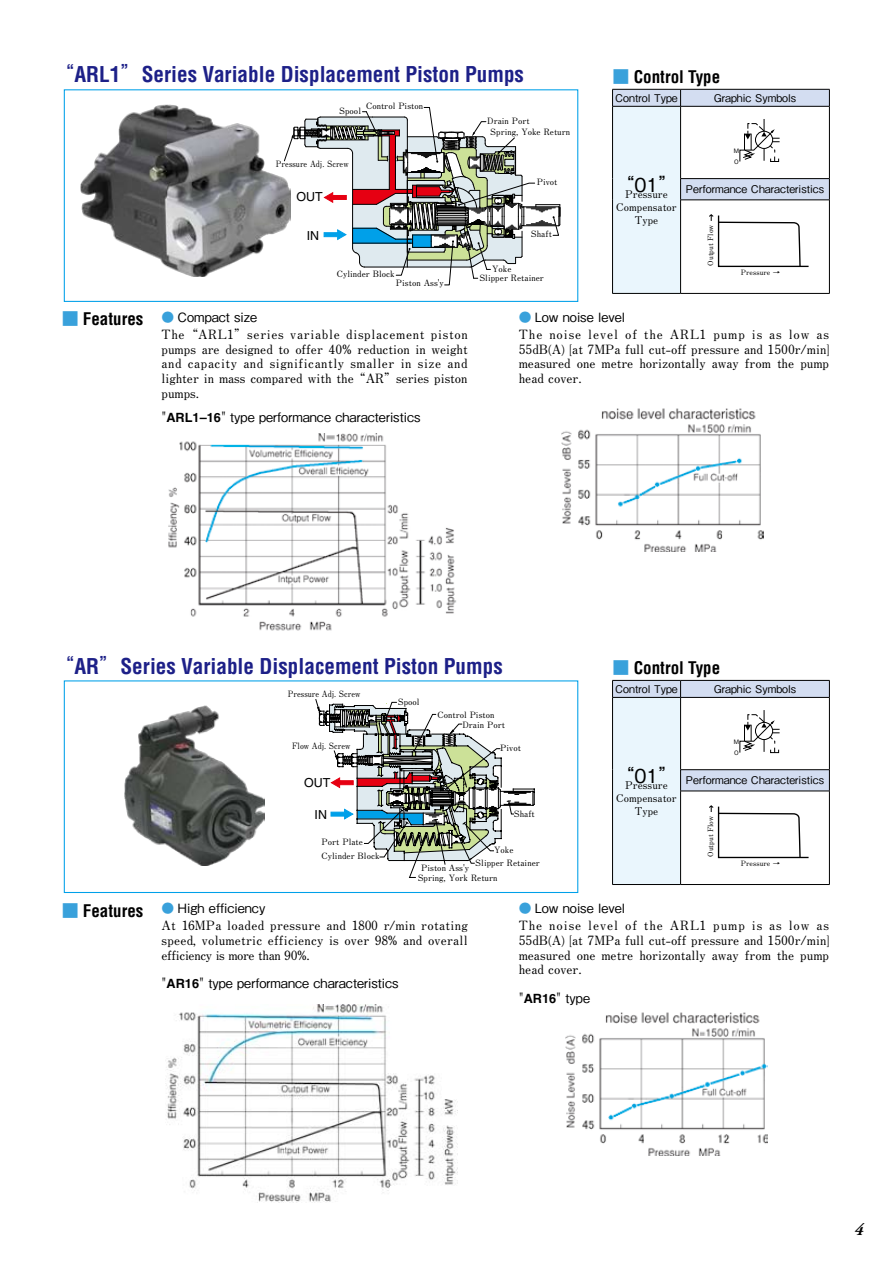
<style>
.page{position:relative;width:893px;height:1263px;background:#fff}
.page>*{position:absolute;margin:0;border:0;box-sizing:border-box;transform-origin:0 0}
.t1{font:700 condensed 21.3px "Helvetica";color:#1d2088}
.t2{font:500 19.2px "Gothic BBB Pro";color:#000}
.t3{font:700 condensed 16.95px "Helvetica";color:#000}
.t4{font:italic 700 16.95px "Adobe Garamond Pro";color:#000}
.t5{font:700 12.75px/14.9px "Futo Min A101 Pro";letter-spacing:-.005em;color:#000;text-align:justify}
.t6{font:500 12.75px "Gothic BBB Pro";color:#000}
.t7{font:12.45px "Helvetica";color:#000}
.t8{font:500 10.65px "Gothic BBB Pro";color:#000}
.t9{font:700 10.65px/12.8px "Futo Min A101 Pro";color:#000;text-align:center}
.t10{font:700 8.7px/10.9px "Futo Min A101 Pro";color:#000}
.t11{font:700 8.7px "Futo Min A101 Pro";color:#000;scale:.9 1}
.t12{font:700 7.35px "Futo Min A101 Pro";color:#000}
.t13{font:500 6.15px/11.2px "Gothic BBB Pro";color:#000}
.s1{font-family:"Gothic BBB Pro";font-weight:500;font-stretch:normal}
.s2{font-family:"Gothic BBB Pro";font-weight:500;font-stretch:normal;color:#39a1db}
.s3{color:#39a1db}
.s4{font-family:"Helvetica";font-weight:700}
.s5{font-size:16.95px;color:#39a1db}
.s6{font-family:"Helvetica";font-weight:700;font-stretch:condensed;font-size:16.95px}
</style>
<div class="page">
<img style="left:565px;top:1012px;width:202px;height:143px">
<div style="left:64px;top:89px;width:514px;height:213px;border:1px solid #00a0e9"></div>
<div style="left:64px;top:680px;width:514px;height:213px;border:1px solid #00a0e9"></div>
<div style="left:612px;top:106px;width:69px;height:187px;background:#eaf6fd"></div>
<hr style="left:680px;top:200px;width:75px;height:1px;background:#000">
<hr style="left:680px;top:200px;width:1px;height:93px;background:#000">
<hr style="left:755px;top:200px;width:75px;height:1px;background:#000">
<hr style="left:612px;top:200px;width:1px;height:93px;background:#000">
<hr style="left:612px;top:293px;width:69px;height:1px;background:#000">
<hr style="left:829px;top:200px;width:1px;height:93px;background:#000">
<hr style="left:681px;top:293px;width:74px;height:1px;background:#000">
<hr style="left:755px;top:293px;width:75px;height:1px;background:#000">
<div style="left:612px;top:697px;width:69px;height:187px;background:#eaf6fd"></div>
<hr style="left:680px;top:791px;width:75px;height:1px;background:#000">
<hr style="left:680px;top:791px;width:1px;height:93px;background:#000">
<hr style="left:755px;top:791px;width:75px;height:1px;background:#000">
<hr style="left:612px;top:791px;width:1px;height:93px;background:#000">
<hr style="left:612px;top:884px;width:69px;height:1px;background:#000">
<hr style="left:829px;top:791px;width:1px;height:93px;background:#000">
<hr style="left:681px;top:884px;width:74px;height:1px;background:#000">
<hr style="left:755px;top:884px;width:75px;height:1px;background:#000">
<svg style="left:612px;top:89px;width:218px;height:111px"></svg>
<svg style="left:612px;top:680px;width:218px;height:111px"></svg>
<svg style="left:709px;top:214px;width:100px;height:54px"></svg>
<svg style="left:709px;top:805px;width:100px;height:54px"></svg>
<img style="left:168px;top:433px;width:289px;height:198px">
<img style="left:561px;top:408px;width:203px;height:143px">
<img style="left:125px;top:705px;width:139px;height:161px">
<img style="left:166px;top:1004px;width:292px;height:199px">
<img style="left:81px;top:104px;width:203px;height:173px">
<svg style="left:284px;top:107px;width:277px;height:178px"></svg>
<svg style="left:315px;top:699px;width:220px;height:179px"></svg>
<h1 class="t1" style="left:53px;top:62px;width:472px"><span class="s1">“</span>ARL1<span class="s1">”</span>Series Variable Displacement Piston Pumps</h1>
<p class="t10" style="left:366px;top:99px;width:59px">Control Piston</p>
<p class="t10" style="left:339px;top:104px;width:23px">Spool</p>
<p class="t11" style="left:276px;top:156px;width:82px">Pressure Adj. Screw</p>
<p class="t7" style="left:296px;top:189px;width:28px">OUT</p>
<p class="t7" style="left:307px;top:228px;width:14px">IN</p>
<p class="t10" style="left:337px;top:267px;width:60px">Cylinder Block</p>
<p class="t10" style="left:396px;top:276px;width:50px">Piston Ass'y</p>
<p class="t10" style="left:490px;top:114px;width:81px;text-indent:-3px">Drain Port<br>Spring, Yoke Return</p>
<p class="t10" style="left:537px;top:175px;width:22px">Pivot</p>
<p class="t10" style="left:531px;top:227px;width:23px">Shaft</p>
<p class="t10" style="left:479px;top:262px;width:66px;line-height:9.4px;text-indent:13px">Yoke<br>Slipper Retainer</p>
<h3 class="t3" style="left:612px;top:66px;width:109px"><span class="s2">■</span> Control Type</h3>
<p class="t8" style="left:615px;top:89px;width:64px">Control Type</p>
<p class="t8" style="left:714px;top:89px;width:84px">Graphic Symbols</p>
<h2 class="t2" style="left:615px;top:169px;width:64px">“01”</h2>
<p class="t9" style="left:616px;top:186px;width:62px">Pressure<br>Compensator<br>Type</p>
<p class="t13" style="left:734px;top:144px;width:7px">M<br>O</p>
<p class="t8" style="left:686px;top:181px;width:140px">Performance Characteristics</p>
<p class="t12" style="left:705px;top:266px;width:42px;rotate:-90deg">Output Flow</p>
<p class="t12" style="left:741px;top:266px;width:41px">Pressure →</p>
<h3 class="t3" style="left:62px;top:309px;width:83px"><span class="s2">■</span> Features</h3>
<p class="t6" style="left:162px;top:307px;width:97px"><span class="s3">●</span> Compact size</p>
<p class="t5" style="left:161px;top:325px;width:308px">The“ARL1”series variable displacement piston pumps are designed to offer 40% reduction in weight and capacity and significantly smaller in size and lighter in mass compared with the“AR”series piston pumps.</p>
<p class="t6" style="left:161px;top:407px;width:261px">"<span class="s4">ARL1–16</span>" type performance characteristics</p>
<p class="t10" style="left:453px;top:328px;width:23px">Spool</p>
<p class="t10" style="left:346px;top:356px;width:82px">Pressure Adj. Screw</p>
<p class="t6" style="left:519px;top:307px;width:108px"><span class="s3">●</span> Low noise level</p>
<p class="t5" style="left:519px;top:325px;width:312px">The noise level of the ARL1 pump is as low as 55dB(A) [at 7MPa full cut-off pressure and 1500r/min] measured one metre horizontally away from the pump head cover.</p>
<p class="t10" style="left:517px;top:327px;width:59px">Control Piston</p>
<p class="t10" style="left:575px;top:340px;width:44px">Drain Port</p>
<h1 class="t1" style="left:53px;top:653px;width:451px"><span class="s1">“</span>AR<span class="s1">”</span>Series Variable Displacement Piston Pumps</h1>
<p class="t11" style="left:288px;top:687px;width:82px">Pressure Adj. Screw</p>
<p class="t11" style="left:292px;top:739px;width:67px">Flow Adj. Screw</p>
<p class="t7" style="left:304px;top:775px;width:28px">OUT</p>
<p class="t7" style="left:315px;top:808px;width:14px">IN</p>
<p class="t10" style="left:322px;top:835px;width:43px">Port Plate</p>
<p class="t10" style="left:322px;top:849px;width:60px">Cylinder Block</p>
<p class="t10" style="left:398px;top:695px;width:23px">Spool</p>
<p class="t10" style="left:462px;top:708px;width:44px;line-height:9.9px;text-indent:-25px">Control Piston<br>Drain Port</p>
<p class="t10" style="left:500px;top:741px;width:22px">Pivot</p>
<p class="t10" style="left:514px;top:807px;width:23px">Shaft</p>
<p class="t10" style="left:475px;top:842px;width:66px;line-height:13.5px;text-indent:19px">Yoke<br>Slipper Retainer</p>
<p class="t10" style="left:418px;top:861px;width:81px;line-height:10.1px;text-indent:4px">Piston Ass'y<br>Spring, York Return</p>
<h3 class="t3" style="left:612px;top:657px;width:109px"><span class="s2">■</span> Control Type</h3>
<p class="t8" style="left:615px;top:680px;width:64px">Control Type</p>
<p class="t8" style="left:714px;top:680px;width:84px">Graphic Symbols</p>
<h2 class="t2" style="left:615px;top:760px;width:64px">“01”</h2>
<p class="t9" style="left:616px;top:777px;width:62px">Pressure<br>Compensator<br>Type</p>
<p class="t13" style="left:734px;top:735px;width:7px">M<br>O</p>
<p class="t8" style="left:686px;top:772px;width:140px">Performance Characteristics</p>
<p class="t12" style="left:705px;top:857px;width:42px;rotate:-90deg">Output Flow</p>
<p class="t12" style="left:741px;top:857px;width:41px">Pressure →</p>
<p class="t6" style="left:62px;top:898px;width:205px"><span class="s5">■</span> <span class="s6">Features</span> <span class="s3">●</span> High efficiency</p>
<p class="t5" style="left:162px;top:916px;width:308px">At 16MPa loaded pressure and 1800 r/min rotating speed, volumetric efficiency is over 98% and overall efficiency is more than 90%.</p>
<p class="t6" style="left:162px;top:973px;width:239px">"<span class="s4">AR16</span>" type performance characteristics</p>
<p class="t6" style="left:519px;top:898px;width:108px"><span class="s3">●</span> Low noise level</p>
<p class="t5" style="left:519px;top:916px;width:312px">The noise level of the ARL1 pump is as low as 55dB(A) [at 7MPa full cut-off pressure and 1500r/min] measured one metre horizontally away from the pump head cover.</p>
<p class="t6" style="left:519px;top:988px;width:73px">"<span class="s4">AR16</span>" type</p>
<h3 class="t4" style="left:854px;top:1219px;width:10px">4</h3>
</div>
